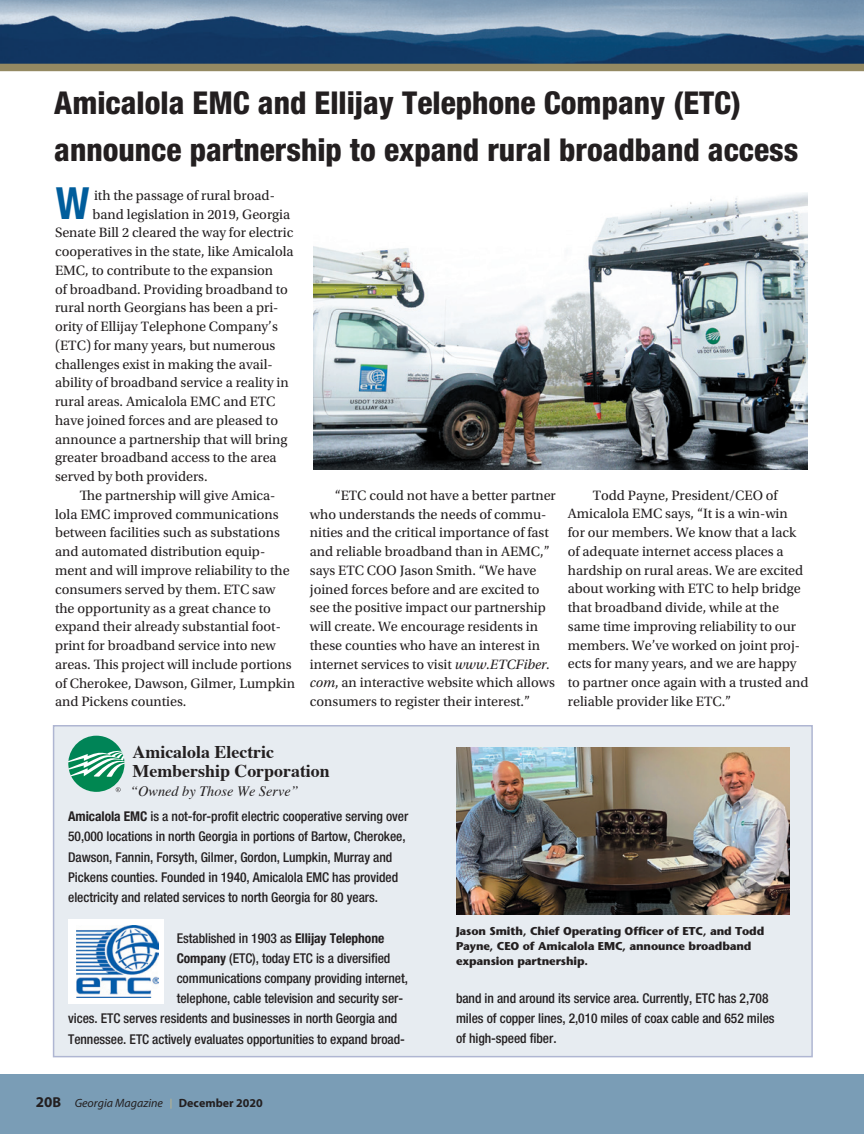
<style>
.page{position:relative;width:864px;height:1134px;background:#fff}
.page>*{position:absolute;margin:0;border:0;box-sizing:border-box;transform-origin:0 0}
.t1{font:700 condensed 44.4px "Helvetica Neue LT Std";color:#005d9c}
.t2{font:800 condensed 31.5px/47.8px "Helvetica Neue LT Std";color:#231f20}
.t3{font:700 17.85px/19px "Times";color:#231f20}
.t4{font:14.25px/18.8px "Utopia Std";color:#231f20}
.t5{font:italic 14.25px "Times";color:#231f20}
.t6{font:500 condensed 13.5px/20.2px "Helvetica Neue LT Std";letter-spacing:-.005em;color:#231f20}
.t7{font:italic 12px "Myriad Pro";color:#231f20}
.t8{font:700 12px "Myriad Pro";color:#231f20}
.t9{font:700 11.4px/15px "Stone Sans Std";letter-spacing:-.01em;color:#231f20}
.s1{font-style:italic}
.s2{font-weight:700}
.s3{font-weight:700;font-style:normal;font-size:15px}
.s4{font-weight:700;font-style:normal;font-size:14.4px}
</style>
<div class="page">
<div style="left:53px;top:725px;width:760px;height:332px;background:#e7ecf1;border:2px solid #afb6d2"></div>
<img style="left:0;top:0;width:864px;height:64px">
<div style="left:0;top:64px;width:864px;height:7px;background:#948962"></div>
<div style="left:0;top:1075px;width:864px;height:59px;background:#7a9db6"></div>
<img style="left:313px;top:193px;width:495px;height:277px">
<img style="left:456px;top:747px;width:334px;height:168px">
<div style="left:68px;top:919px;width:95px;height:84px;background:#fff"></div>
<img style="left:77px;top:926px;width:81px;height:71px">
<svg style="left:68px;top:736px;width:56px;height:56px"></svg>
<h2 class="t2" style="left:54px;top:78px;width:746px">Amicalola EMC and Ellijay Telephone Company (ETC) announce partnership to expand rural broadband access</h2>
<h1 class="t1" style="left:56px;top:176px;width:35px">W</h1>
<p class="t4" style="left:94px;top:186px;width:182px">ith the passage of rural broad-</p>
<p class="t4" style="left:93px;top:205px;width:199px">band legislation in 2019, Georgia</p>
<p class="t4" style="left:55px;top:224px;width:240px">Senate Bill 2 cleared the way for electric</p>
<p class="t4" style="left:55px;top:242px;width:240px">cooperatives in the state, like Amicalola</p>
<p class="t4" style="left:55px;top:261px;width:220px">EMC, to contribute to the expansion</p>
<p class="t4" style="left:55px;top:280px;width:234px">of broadband. Providing broadband to</p>
<p class="t4" style="left:55px;top:299px;width:225px">rural north Georgians has been a pri-</p>
<p class="t4" style="left:55px;top:317px;width:224px">ority of Ellijay Telephone Company’s</p>
<p class="t4" style="left:55px;top:336px;width:222px">(ETC) for many years, but numerous</p>
<p class="t4" style="left:55px;top:355px;width:219px">challenges exist in making the avail-</p>
<p class="t4" style="left:55px;top:374px;width:235px">ability of broadband service a reality in</p>
<p class="t4" style="left:55px;top:392px;width:222px">rural areas. Amicalola EMC and ETC</p>
<p class="t4" style="left:55px;top:411px;width:225px">have joined forces and are pleased to</p>
<p class="t4" style="left:55px;top:430px;width:234px">announce a partnership that will bring</p>
<p class="t4" style="left:55px;top:449px;width:223px">greater broadband access to the area</p>
<p class="t4" style="left:55px;top:468px;width:154px">served by both providers.</p>
<p class="t4" style="left:80px;top:486px;width:197px">The partnership will give Amica-</p>
<p class="t4" style="left:55px;top:505px;width:225px">lola EMC improved communications</p>
<p class="t4" style="left:55px;top:524px;width:226px">between facilities such as substations</p>
<p class="t4" style="left:55px;top:543px;width:212px">and automated distribution equip-</p>
<p class="t4" style="left:55px;top:561px;width:236px">ment and will improve reliability to the</p>
<p class="t4" style="left:55px;top:580px;width:222px">consumers served by them. ETC saw</p>
<p class="t4" style="left:55px;top:599px;width:217px">the opportunity as a great chance to</p>
<p class="t4" style="left:55px;top:618px;width:227px">expand their already substantial foot-</p>
<p class="t4" style="left:55px;top:636px;width:222px">print for broadband service into new</p>
<p class="t4" style="left:55px;top:655px;width:238px">areas. This project will include portions</p>
<p class="t4" style="left:55px;top:674px;width:241px">of Cherokee, Dawson, Gilmer, Lumpkin</p>
<p class="t4" style="left:55px;top:693px;width:133px">and Pickens counties.</p>
<p class="t4" style="left:310px;top:486px;width:248px;text-indent:25px">“ETC could not have a better partner who understands the needs of commu&shy;nities and the critical importance of fast and reliable broadband than in AEMC,” says ETC COO Jason Smith. “We have joined forces before and are excited to see the positive impact our partnership will create. We encourage residents in these counties who have an interest in internet services to visit <span class="s1">www.ETCFiber. com</span>, an interactive website which allows consumers to register their interest.”</p>
<p class="t4" style="left:568px;top:486px;width:242px;text-indent:25px">Todd Payne, President/CEO of Amicalola EMC says, “It is a win-win<br>for our members. We know that a lack of adequate internet access places a hardship on rural areas. We are excited about working with ETC to help bridge that broadband divide, while at the same time improving reliability to our members. We’ve worked on joint proj&shy;ects for many years, and we are happy to partner once again with a trusted and reliable provider like ETC.”</p>
<p class="t3" style="left:133px;top:740px;width:199px">Amicalola Electric<br>Membership Corporation</p>
<p class="t5" style="left:130px;top:779px;width:170px">“Owned by Those We Serve”</p>
<p class="t6" style="left:68px;top:806px;width:342px"><span class="s2">Amicalola EMC</span> is a not-for-profit electric cooperative serving over 50,000 locations in north Georgia in portions of Bartow, Cherokee, Dawson, Fannin, Forsyth, Gilmer, Gordon, Lumpkin, Murray and Pickens counties. Founded in 1940, Amicalola EMC has provided electricity and related services to north Georgia for 80 years.</p>
<p class="t6" style="left:177px;top:927px;width:209px">Established in 1903 as <span class="s2">Ellijay Telephone</span></p>
<p class="t6" style="left:177px;top:948px;width:215px"><span class="s2">Company</span> (ETC), today ETC is a diversified</p>
<p class="t6" style="left:177px;top:968px;width:233px">communications company providing internet,</p>
<p class="t6" style="left:177px;top:988px;width:228px">telephone, cable television and security ser-</p>
<p class="t6" style="left:68px;top:1008px;width:331px">vices. ETC serves residents and businesses in north Georgia and</p>
<p class="t6" style="left:68px;top:1029px;width:338px">Tennessee. ETC actively evaluates opportunities to expand broad-</p>
<p class="t7" style="left:36px;top:1096px;width:129px"><span class="s3">20</span><span class="s4">B</span> Georgia Magazine</p>
<p class="t8" style="left:179px;top:1096px;width:85px">December 2020</p>
<p class="t9" style="left:456px;top:923px;width:310px">Jason Smith, Chief Operating Officer of ETC, and Todd<br>Payne, CEO of Amicalola EMC, announce broadband expansion partnership.</p>
<p class="t6" style="left:456px;top:988px;width:320px">band in and around its service area. Currently, ETC has 2,708 miles of copper lines, 2,010 miles of coax cable and 652 miles of high-speed fiber.</p>
</div>
